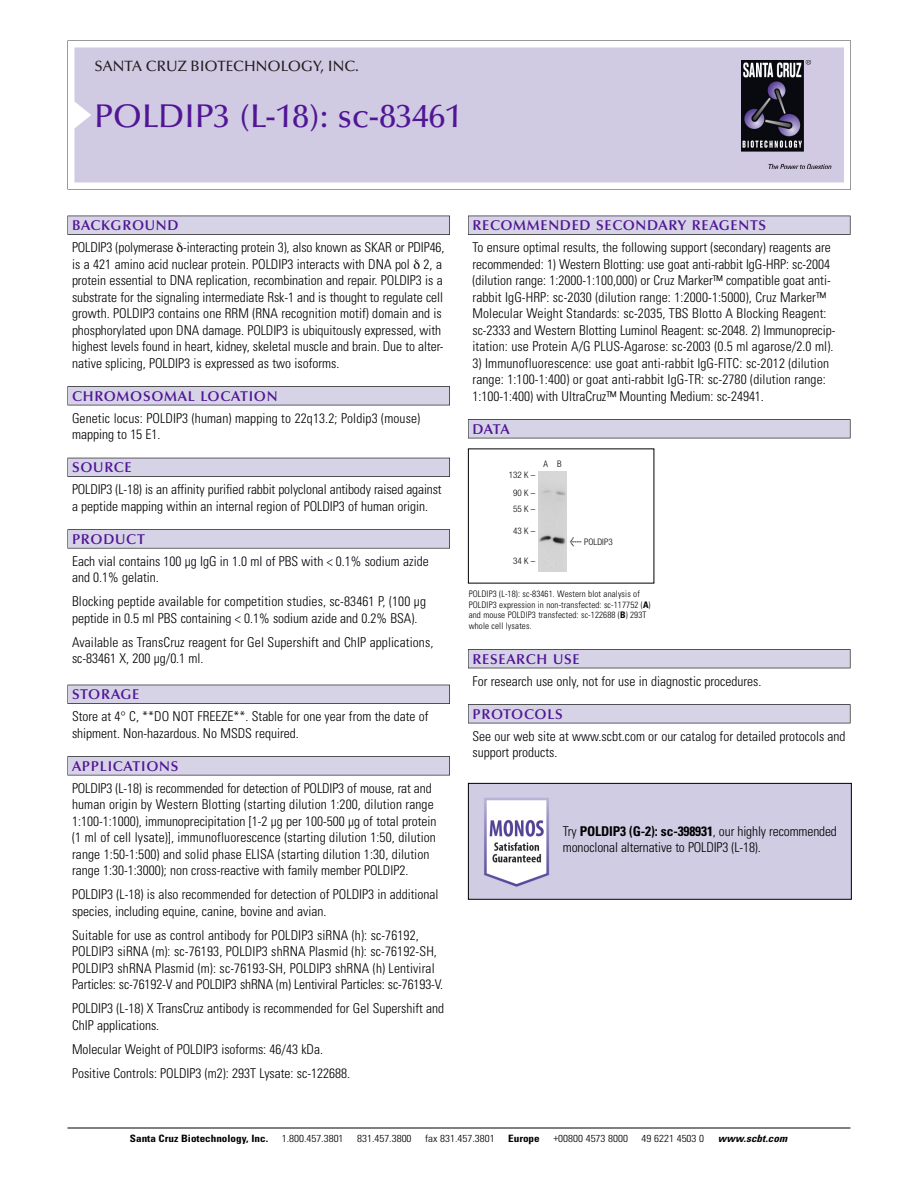
<style>
.page{position:relative;width:918px;height:1188px;background:#fff}
.page>*{position:absolute;margin:0;border:0;box-sizing:border-box;transform-origin:0 0}
.t1{font:500 33px "Optima";color:#511695}
.t2{font:500 15px "Optima";color:#231f20}
.t3{font:600 14.25px "Optima";letter-spacing:.05em;color:#511695}
.t4{font:300 condensed 13.5px/16.5px "Univers";color:#000}
.t5{font:300 condensed 10.2px "Univers";color:#000;scale:1.1 1}
.t6{font:700 condensed 10.2px "Univers";color:#000;scale:1.1 1}
.t7{font:italic 700 condensed 10.2px "Univers";letter-spacing:.005em;color:#000;scale:1.1 1}
.t8{font:300 condensed 9px/10.5px "Univers";letter-spacing:.015em;color:#000}
.t9{font:300 condensed 9px/18px "Helvetica Neue";letter-spacing:.005em;color:#000;text-align:center}
.s1{font-family:"Meta Plus";font-weight:400;font-stretch:normal;font-size:10.5px}
.s2{font-weight:700}
</style>
<div class="page">
<svg style="left:68px;top:40px;width:783px;height:149px"></svg>
<div style="left:74px;top:47px;width:770px;height:135px;background:#d1cae3"></div>
<img style="left:741px;top:60px;width:90px;height:108px">
<div style="left:68px;top:216px;width:382px;height:19px;background:#525155"></div>
<div style="left:68px;top:216px;width:381px;height:18px;background:#d7d3e7"></div>
<div style="left:68px;top:386px;width:382px;height:19px;background:#525155"></div>
<div style="left:68px;top:387px;width:381px;height:18px;background:#d7d3e7"></div>
<div style="left:68px;top:458px;width:382px;height:19px;background:#525158"></div>
<div style="left:68px;top:458px;width:381px;height:18px;background:#d7d3e7"></div>
<div style="left:68px;top:529px;width:382px;height:19px;background:#575759"></div>
<div style="left:68px;top:530px;width:381px;height:18px;background:#d7d3e7"></div>
<div style="left:68px;top:685px;width:382px;height:19px;background:#515055"></div>
<div style="left:68px;top:685px;width:381px;height:18px;background:#d7d3e7"></div>
<div style="left:68px;top:756px;width:382px;height:19px;background:#545357"></div>
<div style="left:68px;top:757px;width:381px;height:18px;background:#d7d3e7"></div>
<div style="left:468px;top:216px;width:382px;height:19px;background:#525155"></div>
<div style="left:468px;top:216px;width:382px;height:18px;background:#d7d3e7"></div>
<div style="left:468px;top:419px;width:382px;height:19px;background:#525155"></div>
<div style="left:468px;top:420px;width:382px;height:18px;background:#d7d3e7"></div>
<div style="left:468px;top:649px;width:382px;height:19px;background:#525156"></div>
<div style="left:468px;top:650px;width:382px;height:18px;background:#d7d3e7"></div>
<div style="left:468px;top:704px;width:382px;height:19px;background:#525155"></div>
<div style="left:468px;top:705px;width:382px;height:18px;background:#d7d3e7"></div>
<hr style="left:68px;top:1128px;width:782px;height:1px;background:#000">
<img style="left:539px;top:472px;width:28px;height:99px">
<img style="left:470px;top:785px;width:380px;height:113px">
<div style="left:468px;top:783px;width:384px;height:117px;border:1px solid #000"></div>
<p class="t2" style="left:94px;top:61px;width:266px">SANTA CRUZ BIOTECHNOLOGY, INC.</p>
<h1 class="t1" style="left:94px;top:103px;width:369px">POLDIP3 (L-18): sc-83461</h1>
<p class="t3" style="left:72px;top:219px;width:108px">BACKGROUND</p>
<p class="t4" style="left:72px;top:240px;width:374px">POLDIP3 (polymerase -interacting protein 3), also known as SKAR or PDIP46, is a 421 amino acid nuclear protein. POLDIP3 interacts with DNA pol 2, a protein essential to DNA replication, recombination and repair. POLDIP3 is a substrate for the signaling intermediate Rsk-1 and is thought to regulate cell growth. POLDIP3 contains one RRM (RNA recognition motif) domain and is phosphorylated upon DNA damage. POLDIP3 is ubiquitously expressed, with highest levels found in heart, kidney, skeletal muscle and brain. Due to alter&shy;native splicing, POLDIP3 is expressed as two isoforms.</p>
<p class="t3" style="left:72px;top:390px;width:207px">CHROMOSOMAL LOCATION</p>
<p class="t4" style="left:72px;top:411px;width:350px">Genetic locus: POLDIP3 (human) mapping to 22q13.2; Poldip3 (mouse) mapping to 15 E1.</p>
<p class="t3" style="left:72px;top:462px;width:61px">SOURCE</p>
<p class="t4" style="left:72px;top:482px;width:371px">POLDIP3 (L-18) is an affinity purified rabbit polyclonal antibody raised against a peptide mapping within an internal region of POLDIP3 of human origin.</p>
<p class="t3" style="left:72px;top:533px;width:74px">PRODUCT</p>
<p class="t4" style="left:72px;top:554px;width:358px">Each vial contains 100 µg IgG in 1.0 ml of PBS with &lt; 0.1% sodium azide and 0.1% gelatin.</p>
<p class="t4" style="left:72px;top:594px;width:356px">Blocking peptide available for competition studies, sc-83461 P, (100 µg peptide in 0.5 ml PBS containing &lt; 0.1% sodium azide and 0.2% BSA).</p>
<p class="t4" style="left:72px;top:635px;width:363px">Available as TransCruz reagent for Gel Supershift and ChIP applications, sc-83461 X, 200 µg/0.1 ml.</p>
<p class="t3" style="left:72px;top:689px;width:69px">STORAGE</p>
<p class="t4" style="left:72px;top:709px;width:358px">Store at 4° C, **DO NOT FREEZE**. Stable for one year from the date of shipment. Non-hazardous. No MSDS required.</p>
<p class="t3" style="left:72px;top:760px;width:108px">APPLICATIONS</p>
<p class="t4" style="left:72px;top:781px;width:366px">POLDIP3 (L-18) is recommended for detection of POLDIP3 of mouse, rat and human origin by Western Blotting (starting dilution 1:200, dilution range 1:100-1:1000), immunoprecipitation [1-2 µg per 100-500 µg of total protein (1 ml of cell lysate)], immunofluorescence (starting dilution 1:50, dilution range 1:50-1:500) and solid phase ELISA (starting dilution 1:30, dilution range 1:30-1:3000); non cross-reactive with family member POLDIP2.</p>
<p class="t4" style="left:72px;top:887px;width:368px">POLDIP3 (L-18) is also recommended for detection of POLDIP3 in additional species, including equine, canine, bovine and avian.</p>
<p class="t4" style="left:72px;top:928px;width:373px">Suitable for use as control antibody for POLDIP3 siRNA (h): sc-76192, POLDIP3 siRNA (m): sc-76193, POLDIP3 shRNA Plasmid (h): sc-76192-SH, POLDIP3 shRNA Plasmid (m): sc-76193-SH, POLDIP3 shRNA (h) Lentiviral Particles: sc-76192-V and POLDIP3 shRNA (m) Lentiviral Particles: sc-76193-V.</p>
<p class="t4" style="left:72px;top:1001px;width:374px">POLDIP3 (L-18) X TransCruz antibody is recommended for Gel Supershift and<br>ChIP applications.</p>
<p class="t4" style="left:72px;top:1038px;width:280px;line-height:24px">Molecular Weight of POLDIP3 isoforms: 46/43 kDa.<br>Positive Controls: POLDIP3 (m2): 293T Lysate: sc-122688.</p>
<p class="t3" style="left:473px;top:219px;width:295px">RECOMMENDED SECONDARY REAGENTS</p>
<p class="t4" style="left:473px;top:240px;width:364px">To ensure optimal results, the following support (secondary) reagents are recommended: 1) Western Blotting: use goat anti-rabbit IgG-HRP: sc-2004 (dilution range: 1:2000-1:100,000) or Cruz Marker™ compatible goat anti&shy;rabbit IgG-HRP: sc-2030 (dilution range: 1:2000-1:5000), Cruz Marker™ Molecular Weight Standards: sc-2035, TBS Blotto A Blocking Reagent: sc-2333 and Western Blotting Luminol Reagent: sc-2048. 2) Immunoprecip&shy;itation: use Protein A/G PLUS-Agarose: sc-2003 (0.5 ml agarose/2.0 ml).</p>
<p class="t4" style="left:473px;top:356px;width:358px">3) Immunofluorescence: use goat anti-rabbit IgG-FITC: sc-2012 (dilution range: 1:100-1:400) or goat anti-rabbit IgG-TR: sc-2780 (dilution range:<br>1:100-1:400) with UltraCruz™ Mounting Medium: sc-24941.</p>
<p class="t3" style="left:473px;top:423px;width:39px">DATA</p>
<p class="t9" style="left:509px;top:467px;width:28px">132 K –<br>90K–</p>
<p class="t9" style="left:513px;top:501px;width:24px">55K–</p>
<p class="t9" style="left:513px;top:523px;width:24px">43K–</p>
<p class="t9" style="left:513px;top:553px;width:24px">34K–</p>
<p class="t9" style="left:544px;top:456px;width:20px">A B</p>
<p class="t9" style="left:570px;top:533px;width:44px"><span class="s1">&lt;</span> POLDIP3</p>
<p class="t8" style="left:469px;top:590px;width:183px">POLDIP3 (L-18): sc-83461. Western blot analysis of POLDIP3 expression in non-transfected: sc-117752 (<span class="s2">A</span>) and mouse POLDIP3 transfected: sc-122688 (<span class="s2">B</span>) 293T whole cell lysates.</p>
<p class="t3" style="left:473px;top:653px;width:109px">RESEARCH USE</p>
<p class="t4" style="left:473px;top:674px;width:290px">For research use only, not for use in diagnostic procedures.</p>
<p class="t3" style="left:473px;top:708px;width:92px">PROTOCOLS</p>
<p class="t4" style="left:473px;top:729px;width:375px">See our web site at www.scbt.com or our catalog for detailed protocols and support products.</p>
<p class="t4" style="left:563px;top:824px;width:276px">Try <span class="s2">POLDIP3 (G-2): sc-398931</span>, our highly recommended monoclonal alternative to POLDIP3 (L-18).</p>
<p class="t6" style="left:130px;top:1135px;width:127px">Santa Cruz Biotechnology, Inc.</p>
<p class="t5" style="left:282px;top:1135px;width:58px">1.800.457.3801</p>
<p class="t5" style="left:357px;top:1135px;width:51px">831.457.3800</p>
<p class="t5" style="left:425px;top:1135px;width:65px">fax 831.457.3801</p>
<p class="t6" style="left:508px;top:1135px;width:30px">Europe</p>
<p class="t5" style="left:553px;top:1135px;width:69px">+00800 4573 8000</p>
<p class="t5" style="left:642px;top:1135px;width:58px">49 6221 4503 0</p>
<p class="t7" style="left:718px;top:1135px;width:64px">www.scbt.com</p>
</div>
